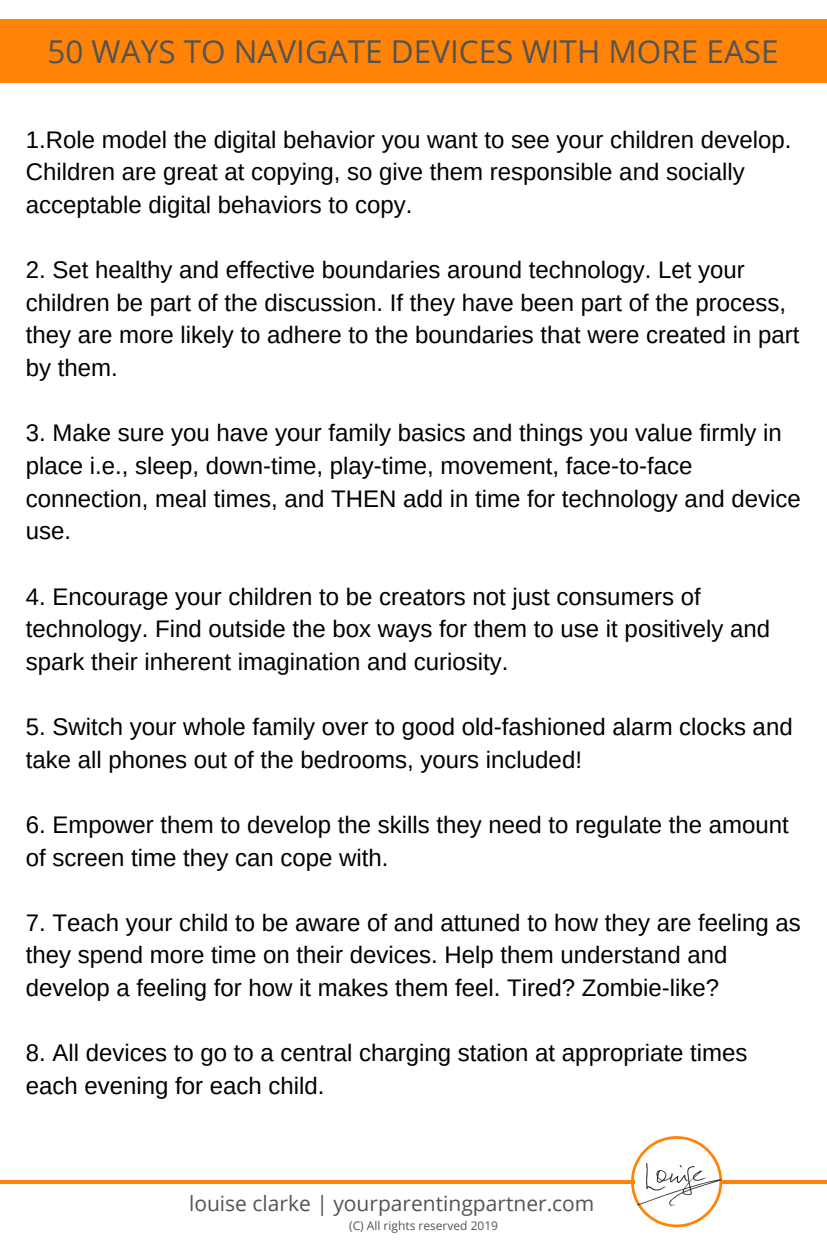
<style>
.page{position:relative;width:827px;height:1240px;background:#fff}
.page>*{position:absolute;margin:0;border:0;box-sizing:border-box;transform-origin:0 0}
.t1{font:31.5px "Open Sans";color:#545454}
.t2{font:24px/32.7px "Arimo";color:#000}
.t3{font:21px "Open Sans";color:#545454}
.t4{font:12px "Open Sans";color:#545454}
</style>
<div class="page">
<div style="left:0;top:19px;width:827px;height:63px;background:#ff8306"></div>
<hr style="left:0;top:1180px;width:634px;height:4px;background:#ff8306">
<hr style="left:723px;top:1180px;width:104px;height:4px;background:#ff8306">
<svg style="left:631px;top:1136px;width:86px;height:91px"></svg>
<img style="left:634px;top:1160px;width:89px;height:49px">
<h1 class="t1" style="left:48px;top:29px;width:733px">50 WAYS TO NAVIGATE DEVICES WITH MORE EASE</h1>
<p class="t2" style="left:26px;top:123px;width:767px">1.Role model the digital behavior you want to see your children develop.<br>Children are great at copying, so give them responsible and socially acceptable digital behaviors to copy.</p>
<p class="t2" style="left:26px;top:253px;width:775px">2. Set healthy and effective boundaries around technology. Let your children be part of the discussion. If they have been part of the process, they are more likely to adhere to the boundaries that were created in part by them.</p>
<p class="t2" style="left:26px;top:417px;width:776px">3. Make sure you have your family basics and things you value firmly in place i.e., sleep, down-time, play-time, movement, face-to-face connection, meal times, and THEN add in time for technology and device use.</p>
<p class="t2" style="left:26px;top:580px;width:746px">4. Encourage your children to be creators not just consumers of technology. Find outside the box ways for them to use it positively and spark their inherent imagination and curiosity.</p>
<p class="t2" style="left:26px;top:710px;width:768px">5. Switch your whole family over to good old-fashioned alarm clocks and take all phones out of the bedrooms, yours included!</p>
<p class="t2" style="left:26px;top:808px;width:764px">6. Empower them to develop the skills they need to regulate the amount of screen time they can cope with.</p>
<p class="t2" style="left:26px;top:906px;width:776px">7. Teach your child to be aware of and attuned to how they are feeling as they spend more time on their devices. Help them understand and develop a feeling for how it makes them feel. Tired? Zombie-like?</p>
<p class="t2" style="left:26px;top:1036px;width:723px">8. All devices to go to a central charging station at appropriate times each evening for each child.</p>
<p class="t3" style="left:189px;top:1188px;width:407px">louise clarke | yourparentingpartner.com</p>
<p class="t4" style="left:349px;top:1217px;width:151px">(C) All rights reserved 2019</p>
</div>
